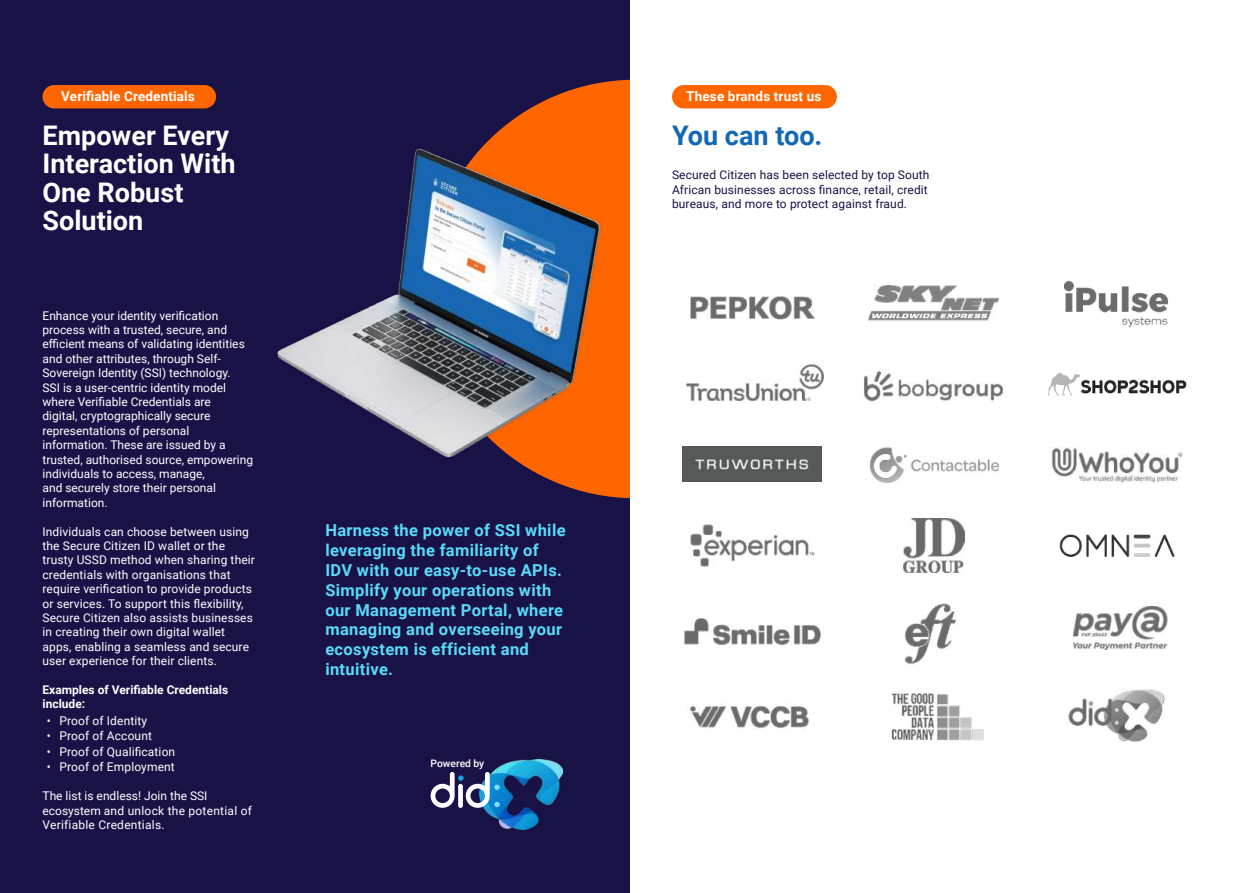
<style>
.page{position:relative;width:1259px;height:893px;background:#fff}
.page>*{position:absolute;margin:0;border:0;box-sizing:border-box;transform-origin:0 0}
.t1{font:700 27px/28.5px "Roboto";color:#fff}
.t2{font:700 27px "Roboto";color:#1268b3}
.t3{font:700 16.5px/19.8px "Roboto";letter-spacing:.02em;color:#58dbf9}
.t4{font:700 13.5px "Roboto";letter-spacing:.01em;color:#fff}
.t5{font:12px/14.4px "Roboto";color:#fff}
.t6{font:12px/14.4px "Roboto";letter-spacing:.01em;color:#191247}
.t7{font:12px/14.4px "Roboto";letter-spacing:.02em;color:#fff}
.t8{font:700 12px/14.4px "Roboto";color:#fff}
.t9{font:500 10.35px "Roboto";color:#fff}
</style>
<div class="page">
<div style="left:0;top:0;width:629px;height:893px;background:#191247"></div>
<svg style="left:574px;top:80px;width:55px;height:418px"></svg>
<img style="left:483px;top:760px;width:79px;height:69px">
<svg style="left:430px;top:772px;width:70px;height:36px"></svg>
<img style="left:868px;top:286px;width:130px;height:35px">
<img style="left:1064px;top:281px;width:105px;height:47px">
<img style="left:863px;top:371px;width:140px;height:31px">
<img style="left:1048px;top:373px;width:139px;height:23px">
<img style="left:682px;top:446px;width:140px;height:36px">
<img style="left:870px;top:447px;width:129px;height:36px">
<img style="left:1051px;top:448px;width:132px;height:34px">
<img style="left:690px;top:525px;width:124px;height:41px">
<img style="left:687px;top:705px;width:122px;height:24px">
<img style="left:1059px;top:534px;width:116px;height:23px">
<img style="left:686px;top:364px;width:137px;height:36px">
<img style="left:903px;top:519px;width:61px;height:53px">
<img style="left:889px;top:692px;width:95px;height:49px">
<div style="left:43px;top:85px;width:173px;height:23px;background:#f60;border-radius:12px"></div>
<div style="left:672px;top:85px;width:165px;height:23px;background:#f60;border-radius:12px"></div>
<img style="left:277px;top:89px;width:350px;height:409px">
<img style="left:690px;top:295px;width:125px;height:25px">
<img style="left:682px;top:618px;width:139px;height:29px">
<img style="left:1073px;top:607px;width:94px;height:43px">
<img style="left:1067px;top:689px;width:98px;height:53px">
<img style="left:904px;top:603px;width:53px;height:62px">
<p class="t4" style="left:61px;top:87px;width:135px">Veri昀椀able Credentials</p>
<h1 class="t1" style="left:43px;top:123px;width:195px">Empower Every<br>Interaction With<br>One Robust<br>Solution</h1>
<p class="t5" style="left:43px;top:308px;width:212px">Enhance your identity veri昀椀cation process with a trusted, secure, and<br>e昀케cient means of validating identities and other attributes, through Self-Sovereign Identity (SSI) technology.<br>SSI is a user-centric identity model where Veri昀椀able Credentials are<br>digital, cryptographically secure representations of personal information. These are issued by a trusted, authorised source, empowering individuals to access, manage,<br>and securely store their personal information.</p>
<p class="t5" style="left:43px;top:525px;width:214px">Individuals can choose between using the Secure Citizen ID wallet or the trusty USSD method when sharing their credentials with organisations that require veri昀椀cation to provide products or services. To support this 昀氀exibility, Secure Citizen also assists businesses in creating their own digital wallet apps, enabling a seamless and secure user experience for their clients.</p>
<p class="t8" style="left:43px;top:682px;width:187px">Examples of Veri昀椀able Credentials include:</p>
<p class="t5" style="left:47px;top:714px;width:102px">• Proof of Identity</p>
<p class="t5" style="left:47px;top:730px;width:107px">• Proof of Account</p>
<p class="t5" style="left:47px;top:745px;width:130px">• Proof of Quali昀椀cation</p>
<p class="t5" style="left:47px;top:760px;width:130px">• Proof of Employment</p>
<p class="t7" style="left:43px;top:790px;width:211px">The list is endless! Join the SSI ecosystem and unlock the potential of<br>Verifiable Credentials.</p>
<h2 class="t3" style="left:325px;top:522px;width:242px">Harness the power of SSI while leveraging the familiarity of<br>IDV with our easy-to-use APIs.<br>Simplify your operations with our Management Portal, where managing and overseeing your ecosystem is efficient and intuitive.</h2>
<p class="t9" style="left:430px;top:759px;width:55px">Powered by</p>
<p class="t4" style="left:686px;top:87px;width:136px">These brands trust us</p>
<h1 class="t2" style="left:672px;top:116px;width:152px">You can too.</h1>
<p class="t6" style="left:672px;top:168px;width:259px">Secured Citizen has been selected by top South<br>African businesses across 昀椀nance, retail, credit bureaus, and more to protect against fraud.</p>
</div>
